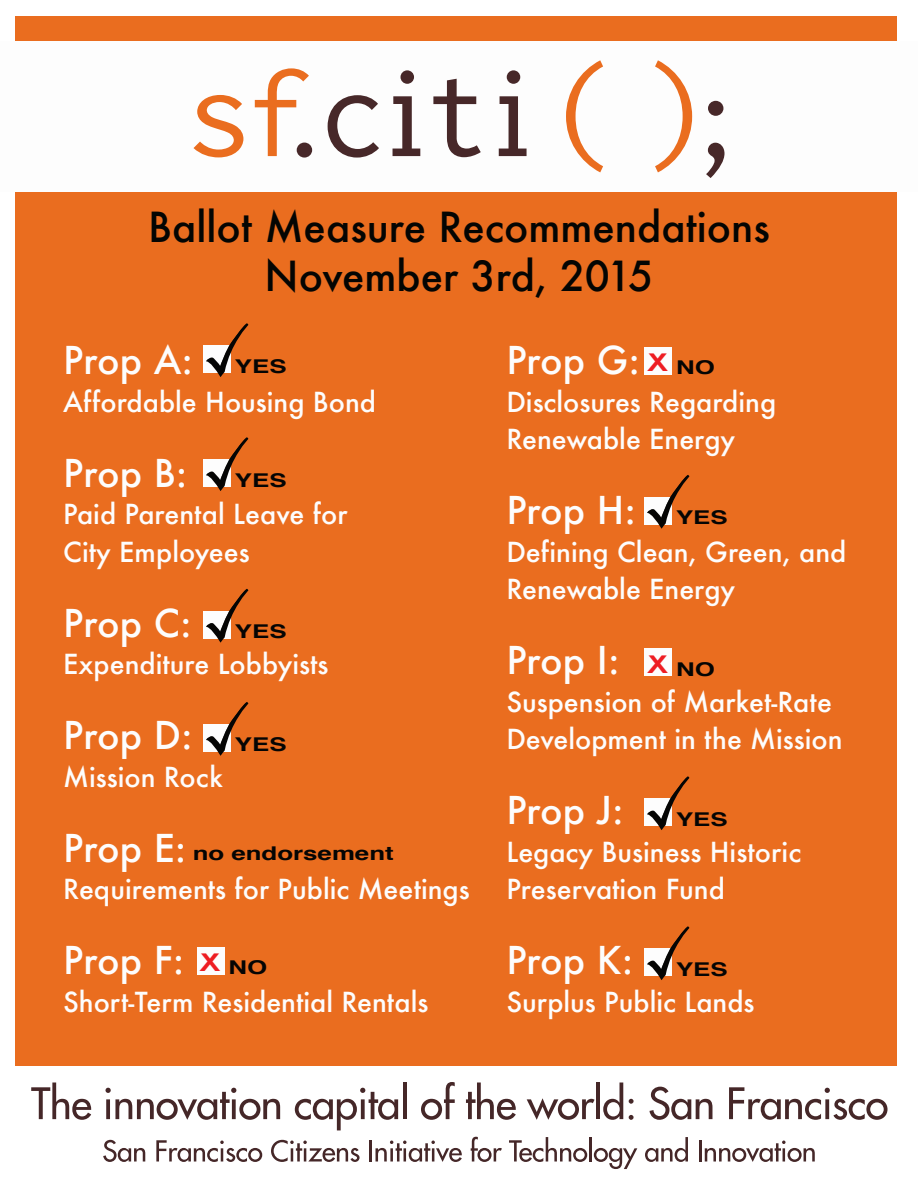
<style>
.page{position:relative;width:918px;height:1188px;background:#fff}
.page>*{position:absolute;margin:0;border:0;box-sizing:border-box;transform-origin:0 0}
.t1{font:500 40.5px/48.6px "Futura";color:#040503;text-align:center}
.t2{font:500 37.5px "Futura";color:#fdfdfd}
.t3{font:500 27px/37.5px "Futura";color:#fdfdfd}
.t4{font:700 19.05px "Helvetica";color:#050504;scale:1.36 1}
</style>
<div class="page">
<div style="left:15px;top:16px;width:882px;height:1050px;background:#ea6d1f"></div>
<div style="left:0;top:42px;width:918px;height:150px;background:#fdfdfd"></div>
<svg style="left:297px;top:143px;width:15px;height:15px"></svg>
<svg style="left:393px;top:70px;width:27px;height:86px"></svg>
<svg style="left:499px;top:70px;width:28px;height:86px"></svg>
<svg style="left:706px;top:101px;width:19px;height:77px"></svg>
<svg style="left:328px;top:95px;width:51px;height:63px"></svg>
<svg style="left:255px;top:68px;width:54px;height:88px"></svg>
<svg style="left:194px;top:95px;width:49px;height:62px"></svg>
<svg style="left:433px;top:79px;width:48px;height:78px"></svg>
<svg style="left:566px;top:60px;width:37px;height:112px"></svg>
<svg style="left:655px;top:60px;width:37px;height:112px"></svg>
<svg style="left:103px;top:1140px;width:42px;height:22px"></svg>
<svg style="left:156px;top:1140px;width:106px;height:22px"></svg>
<svg style="left:271px;top:1140px;width:89px;height:22px"></svg>
<hr style="left:370px;top:1140px;width:2px;height:22px;background:#452728">
<svg style="left:376px;top:1141px;width:86px;height:21px"></svg>
<svg style="left:471px;top:1137px;width:31px;height:25px"></svg>
<svg style="left:509px;top:1137px;width:78px;height:25px"></svg>
<hr style="left:589px;top:1137px;width:3px;height:25px;background:#452728">
<svg style="left:594px;top:1148px;width:43px;height:21px"></svg>
<svg style="left:645px;top:1137px;width:43px;height:25px"></svg>
<hr style="left:699px;top:1140px;width:2px;height:22px;background:#452728">
<svg style="left:705px;top:1141px;width:110px;height:21px"></svg>
<svg style="left:31px;top:1083px;width:60px;height:37px"></svg>
<svg style="left:106px;top:1088px;width:174px;height:32px"></svg>
<svg style="left:295px;top:1088px;width:103px;height:42px"></svg>
<hr style="left:403px;top:1083px;width:3px;height:36px;background:#452728">
<svg style="left:421px;top:1082px;width:34px;height:38px"></svg>
<svg style="left:466px;top:1083px;width:50px;height:37px"></svg>
<svg style="left:527px;top:1098px;width:68px;height:22px"></svg>
<hr style="left:596px;top:1083px;width:4px;height:36px;background:#452728">
<svg style="left:603px;top:1083px;width:20px;height:37px"></svg>
<svg style="left:629px;top:1099px;width:5px;height:21px"></svg>
<svg style="left:649px;top:1087px;width:63px;height:33px"></svg>
<svg style="left:729px;top:1087px;width:159px;height:33px"></svg>
<div style="left:204px;top:346px;width:27px;height:27px;background:#fdfdfd"></div>
<svg style="left:205px;top:323px;width:44px;height:54px"></svg>
<div style="left:204px;top:460px;width:27px;height:27px;background:#fdfdfd"></div>
<svg style="left:205px;top:437px;width:44px;height:54px"></svg>
<div style="left:204px;top:611px;width:27px;height:28px;background:#fdfdfd"></div>
<svg style="left:206px;top:589px;width:43px;height:54px"></svg>
<div style="left:204px;top:724px;width:27px;height:28px;background:#fdfdfd"></div>
<svg style="left:206px;top:702px;width:43px;height:54px"></svg>
<div style="left:645px;top:497px;width:27px;height:28px;background:#fdfdfd"></div>
<svg style="left:647px;top:475px;width:43px;height:54px"></svg>
<div style="left:645px;top:799px;width:27px;height:27px;background:#fdfdfd"></div>
<svg style="left:646px;top:776px;width:44px;height:54px"></svg>
<div style="left:645px;top:949px;width:27px;height:27px;background:#fdfdfd"></div>
<svg style="left:646px;top:926px;width:44px;height:54px"></svg>
<div style="left:645px;top:649px;width:27px;height:27px;background:#fdfdfd"></div>
<div style="left:645px;top:347px;width:27px;height:28px;background:#fdfdfd"></div>
<div style="left:197px;top:947px;width:28px;height:28px;background:#fdfdfd"></div>
<h1 class="t1" style="left:148px;top:203px;width:623px">Ballot Measure Recommendations<br>November 3rd, 2015</h1>
<h2 class="t2" style="left:63px;top:335px;width:131px">Prop A:</h2>
<p class="t3" style="left:63px;top:383px;width:314px">Affordable Housing Bond</p>
<h2 class="t2" style="left:63px;top:447px;width:126px">Prop B:</h2>
<p class="t3" style="left:63px;top:495px;width:286px">Paid Parental Leave for<br>City Employees</p>
<h2 class="t2" style="left:63px;top:597px;width:130px">Prop C:</h2>
<p class="t3" style="left:63px;top:645px;width:267px">Expenditure Lobbyists</p>
<h2 class="t2" style="left:63px;top:710px;width:131px">Prop D:</h2>
<p class="t3" style="left:63px;top:758px;width:161px">Mission Rock</p>
<p class="t4" style="left:235px;top:350px;width:40px">YES</p>
<p class="t4" style="left:235px;top:464px;width:40px">YES</p>
<p class="t4" style="left:235px;top:616px;width:40px">YES</p>
<p class="t4" style="left:235px;top:729px;width:40px">YES</p>
<h2 class="t2" style="left:63px;top:822px;width:125px">Prop E:</h2>
<p class="t3" style="left:63px;top:870px;width:408px">Requirements for Public Meetings</p>
<h2 class="t2" style="left:63px;top:935px;width:123px">Prop F:</h2>
<p class="t3" style="left:63px;top:983px;width:367px">Short-Term Residential Rentals</p>
<p class="t4" style="left:193px;top:838px;width:149px">no endorsement</p>
<p class="t4" style="left:200px;top:952px;width:51px"><sup>x</sup> NO</p>
<h2 class="t2" style="left:506px;top:335px;width:135px">Prop G:</h2>
<p class="t3" style="left:506px;top:383px;width:271px">Disclosures Regarding<br>Renewable Energy</p>
<h2 class="t2" style="left:506px;top:485px;width:131px">Prop H:</h2>
<p class="t3" style="left:506px;top:533px;width:342px">Defining Clean, Green, and<br>Renewable Energy</p>
<h2 class="t2" style="left:506px;top:635px;width:115px">Prop I:</h2>
<p class="t3" style="left:506px;top:683px;width:338px">Suspension of Market-Rate<br>Development in the Mission</p>
<h2 class="t2" style="left:506px;top:785px;width:119px">Prop J:</h2>
<p class="t3" style="left:506px;top:833px;width:296px">Legacy Business Historic<br>Preservation Fund</p>
<p class="t4" style="left:647px;top:352px;width:51px"><sup>x</sup> NO</p>
<p class="t4" style="left:676px;top:502px;width:40px">YES</p>
<p class="t4" style="left:647px;top:653px;width:51px"><sup>x</sup> NO</p>
<p class="t4" style="left:676px;top:803px;width:40px">YES</p>
<h2 class="t2" style="left:506px;top:935px;width:129px">Prop K:</h2>
<p class="t3" style="left:506px;top:983px;width:250px">Surplus Public Lands</p>
<p class="t4" style="left:676px;top:954px;width:40px">YES</p>
</div>
